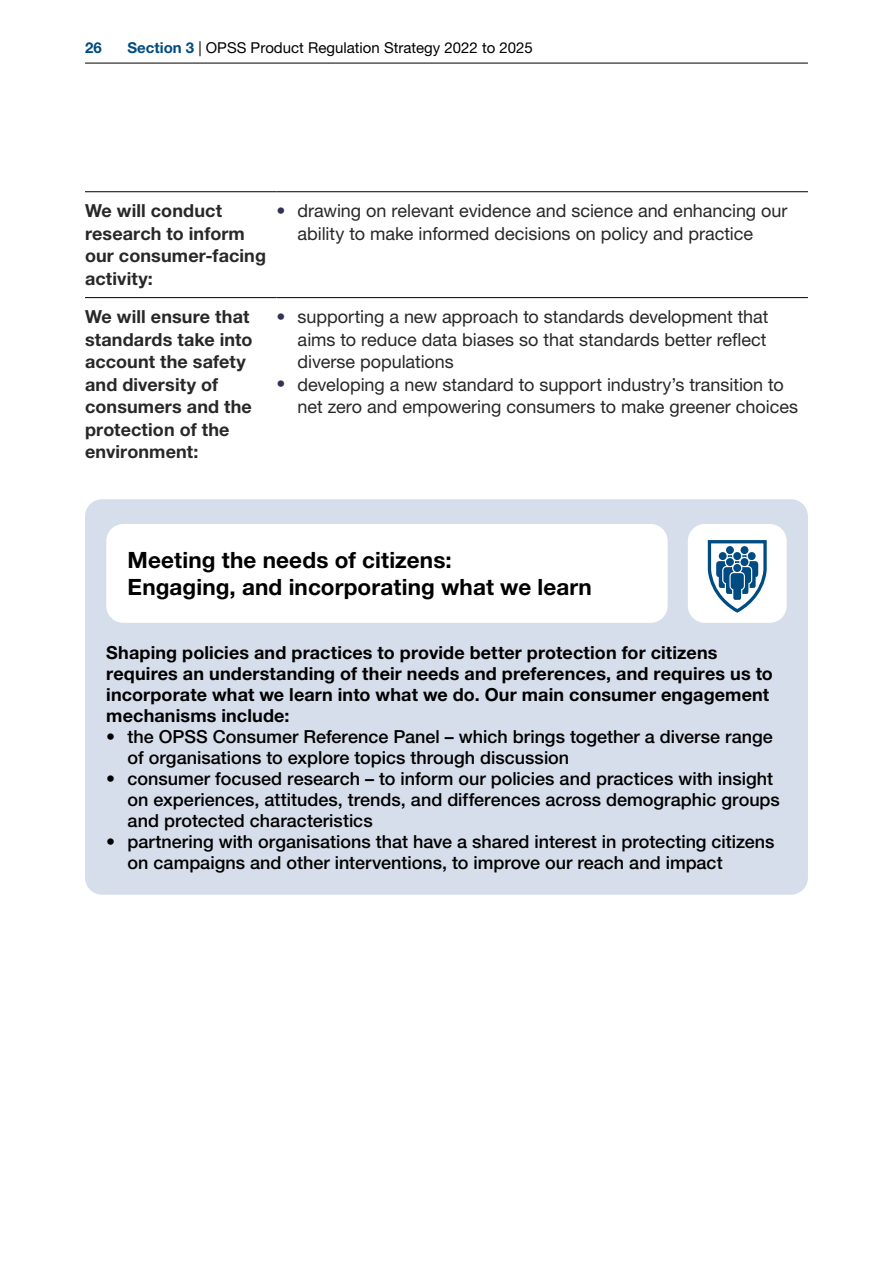
<style>
.page{position:relative;width:893px;height:1263px;background:#fff}
.page>*{position:absolute;margin:0;border:0;box-sizing:border-box;transform-origin:0 0}
.Pillar_title_2{font:700 22.5px/27px "Helvetica Neue LT Pro";letter-spacing:.005em;color:#000}
.t1{font:500 18px/21px "Helvetica Neue LT Pro";color:#000}
.t2{font:18px/22.5px "Helvetica Neue LT Pro";letter-spacing:-.005em;color:#292829}
.Body_12{font:700 18px/21px "Helvetica Neue LT Pro";letter-spacing:.005em;color:#000}
.Body_copy{font:700 18px/22.5px "Helvetica Neue LT Pro";letter-spacing:.005em;color:#292829}
.t3{font:15px "Helvetica Neue LT Pro";color:#000}
.t4{font:700 15px "Helvetica Neue LT Pro";color:#004b81}
.s1{font-weight:700;color:#004b81}
.s2{font-weight:700;color:#323157}
</style>
<div class="page">
<hr style="left:85px;top:63px;width:723px;height:1px;background:#000">
<div style="left:85px;top:499px;width:723px;height:396px;background:#d7deeb;border-radius:17px"></div>
<div style="left:106px;top:524px;width:562px;height:99px;background:#fff;border-radius:17px"></div>
<div style="left:688px;top:524px;width:99px;height:99px;background:#fff;border-radius:17px"></div>
<svg style="left:708px;top:540px;width:59px;height:73px"></svg>
<hr style="left:85px;top:191px;width:191px;height:1px;background:#000">
<hr style="left:276px;top:191px;width:532px;height:1px;background:#000">
<hr style="left:85px;top:297px;width:191px;height:1px;background:#000">
<hr style="left:276px;top:297px;width:532px;height:1px;background:#000">
<p class="t4" style="left:85px;top:38px;width:18px">26</p>
<p class="t3" style="left:128px;top:38px;width:407px"><span class="s1">Section 3</span> | OPSS Product Regulation Strategy 2022 to 2025</p>
<p class="Body_copy" style="left:85px;top:199px;width:182px">We will conduct research to inform our consumer-facing activity:</p>
<p class="t2" style="left:298px;top:199px;width:491px;text-indent:-21px"><span class="s2">•</span> drawing on relevant evidence and science and enhancing our ability to make informed decisions on policy and practice</p>
<p class="Body_copy" style="left:85px;top:305px;width:169px">We will ensure that standards take into account the safety and diversity of consumers and the protection of the environment:</p>
<p class="t2" style="left:298px;top:305px;width:472px;text-align:justify;text-indent:-21px"><span class="s2">•</span> supporting a new approach to standards development that aims to reduce data biases so that standards better reflect diverse populations</p>
<p class="t2" style="left:298px;top:373px;width:502px;text-indent:-21px"><span class="s2">•</span> developing a new standard to support industry’s transition to net zero and empowering consumers to make greener choices</p>
<p class="Pillar_title_2" style="left:128px;top:546px;width:466px">Meeting the needs of citizens:<br>Engaging, and incorporating what we learn</p>
<p class="Body_12" style="left:106px;top:641px;width:668px">Shaping policies and practices to provide better protection for citizens requires an understanding of their needs and preferences, and requires us to incorporate what we learn into what we do. Our main consumer engagement mechanisms include:</p>
<p class="t1" style="left:128px;top:726px;width:647px;text-indent:-21px">• the OPSS Consumer Reference Panel – which brings together a diverse range of organisations to explore topics through discussion</p>
<p class="t1" style="left:128px;top:768px;width:654px;text-indent:-21px">• consumer focused research – to inform our policies and practices with insight on experiences, attitudes, trends, and differences across demographic groups and protected characteristics</p>
<p class="t1" style="left:128px;top:831px;width:648px;text-indent:-21px">• partnering with organisations that have a shared interest in protecting citizens on campaigns and other interventions, to improve our reach and impact</p>
</div>
